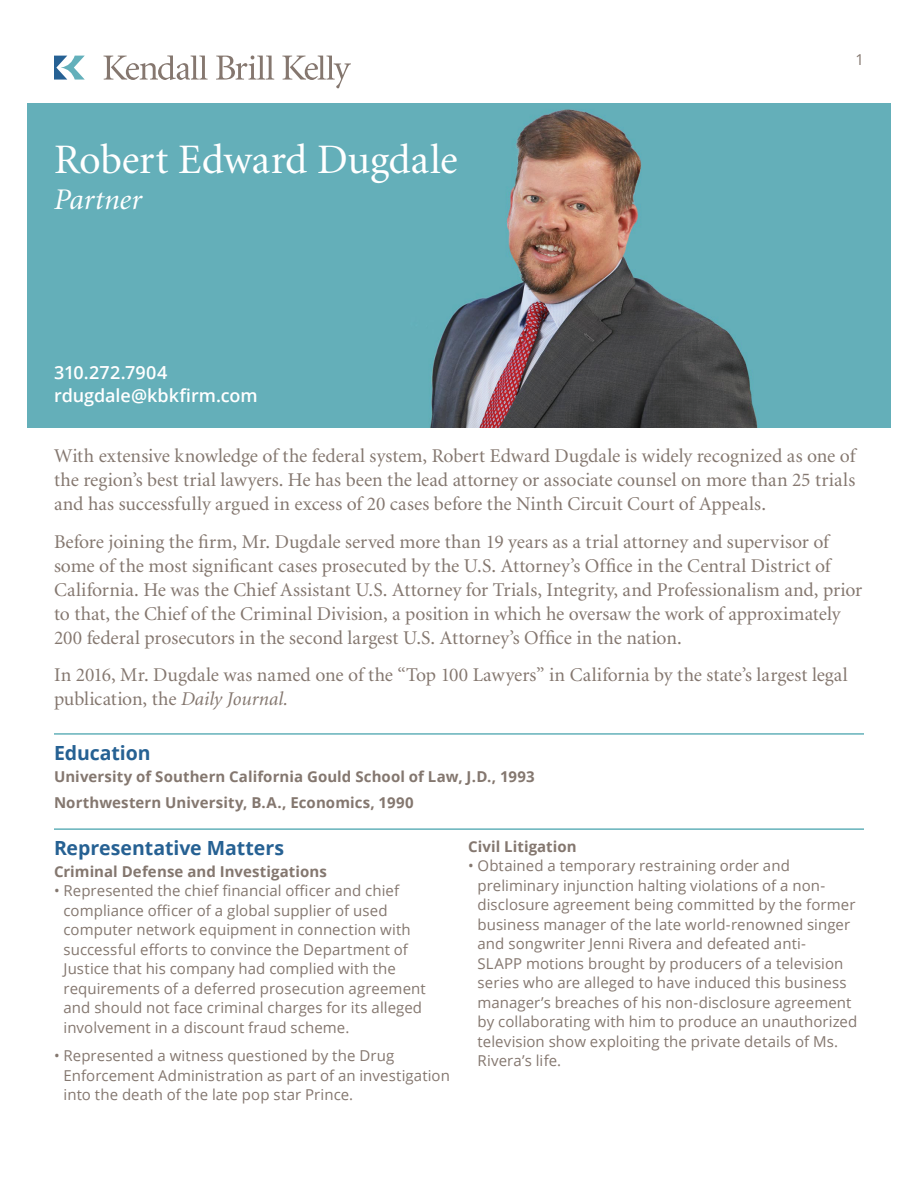
<style>
.page{position:relative;width:918px;height:1188px;background:#fff}
.page>*{position:absolute;margin:0;border:0;box-sizing:border-box;transform-origin:0 0}
.t1{font:42px "Minion";letter-spacing:-.005em;color:#fff}
.t2{font:italic 30px "Minion";color:#fff}
.t3{font:19.5px/24px "Minion";color:#84776f}
.t4{font:700 19.5px "Open Sans";letter-spacing:-.005em;color:#266193}
.t5{font:600 18px/22.5px "Open Sans";color:#fff}
.t6{font:15px/19.5px "Open Sans";letter-spacing:.005em;color:#84776f}
.t7{font:700 15px/26.2px "Open Sans";letter-spacing:.005em;color:#84776f}
.s1{font-style:italic}
</style>
<div class="page">
<img style="left:27px;top:104px;width:864px;height:324px">
<svg style="left:54px;top:56px;width:31px;height:24px"></svg>
<svg style="left:104px;top:55px;width:247px;height:33px"></svg>
<hr style="left:54px;top:733px;width:810px;height:2px;background:#64b1ba">
<hr style="left:54px;top:828px;width:810px;height:2px;background:#64b1ba">
<h1 class="t1" style="left:54px;top:139px;width:405px">Robert Edward Dugdale</h1>
<h2 class="t2" style="left:54px;top:185px;width:90px">Partner</h2>
<p class="t5" style="left:54px;top:361px;width:205px">310.272.7904 rdugdale@kbkfirm.com</p>
<p class="t6" style="left:855px;top:50px;width:10px">1</p>
<p class="t3" style="left:54px;top:445px;width:803px;text-align:justify">With extensive knowledge of the federal system, Robert Edward Dugdale is widely recognized as one of the region’s best trial lawyers. He has been the lead attorney or associate counsel on more than 25 trials and has successfully argued in excess of 20 cases before the Ninth Circuit Court of Appeals.</p>
<p class="t3" style="left:54px;top:530px;width:810px">Before joining the firm, Mr. Dugdale served more than 19 years as a trial attorney and supervisor of some of the most significant cases prosecuted by the U.S. Attorney’s Office in the Central District of California. He was the Chief Assistant U.S. Attorney for Trials, Integrity, and Professionalism and, prior to that, the Chief of the Criminal Division, a position in which he oversaw the work of approximately 200 federal prosecutors in the second largest U.S. Attorney’s Office in the nation.</p>
<h3 class="t3" style="left:54px;top:664px;width:795px">In 2016, Mr. Dugdale was named one of the “Top 100 Lawyers” in California by the state’s largest legal publication, the <span class="s1">Daily Journal.</span></h3>
<h3 class="t4" style="left:54px;top:739px;width:98px">Education</h3>
<p class="t7" style="left:54px;top:763px;width:482px">University of Southern California Gould School of Law, J.D., 1993<br>Northwestern University, B.A., Economics, 1990</p>
<h3 class="t4" style="left:54px;top:834px;width:232px">Representative Matters</h3>
<p class="t7" style="left:54px;top:858px;width:274px">Criminal Defense and Investigations</p>
<p class="t6" style="left:64px;top:881px;width:364px;text-indent:-10px">• Represented the chief financial officer and chief compliance officer of a global supplier of used computer network equipment in connection with successful efforts to convince the Department of Justice that his company had complied with the requirements of a deferred prosecution agreement and should not face criminal charges for its alleged involvement in a discount fraud scheme.</p>
<p class="t6" style="left:64px;top:1046px;width:388px;text-indent:-10px">• Represented a witness questioned by the Drug<br>Enforcement Administration as part of an investigation into the death of the late pop star Prince.</p>
<p class="t7" style="left:468px;top:833px;width:110px">Civil Litigation</p>
<p class="t6" style="left:478px;top:856px;width:381px;text-indent:-10px">• Obtained a temporary restraining order and preliminary injunction halting violations of a non&shy;disclosure agreement being committed by the former business manager of the late world-renowned singer and songwriter Jenni Rivera and defeated anti-<br>SLAPP motions brought by producers of a television series who are alleged to have induced this business manager’s breaches of his non-disclosure agreement by collaborating with him to produce an unauthorized television show exploiting the private details of Ms.<br>Rivera’s life.</p>
</div>
